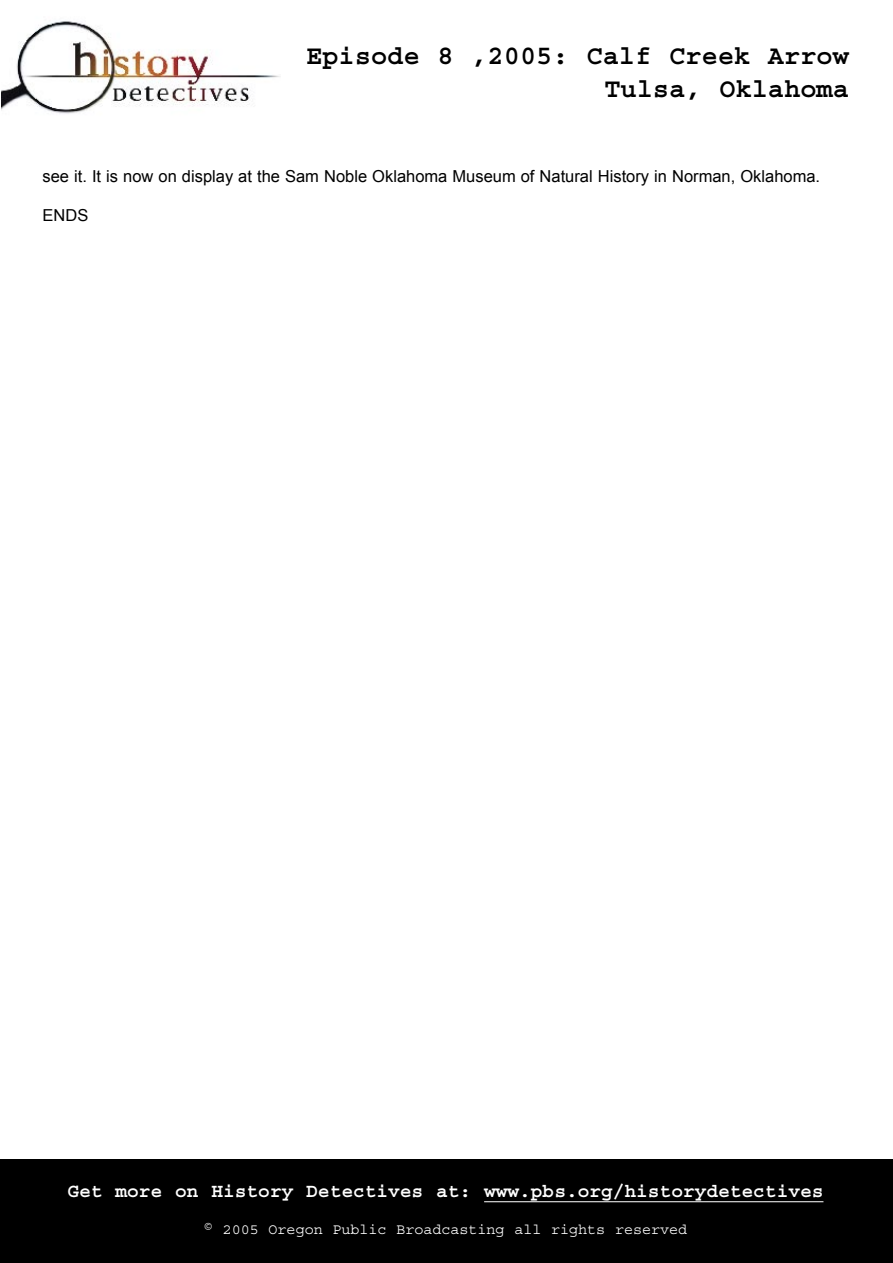
<style>
.page{position:relative;width:893px;height:1263px;background:#fff}
.page>*{position:absolute;margin:0;border:0;box-sizing:border-box;transform-origin:0 0}
.t1{font:700 27px/32.5px "Courier";color:#000;text-align:right}
.t2{font:700 19.5px "Courier";color:#fff}
.t3{font:16.5px "Arial";color:#000}
.t4{font:15px "Courier";color:#fff}
</style>
<div class="page">
<img style="left:1px;top:21px;width:279px;height:93px">
<div style="left:0;top:1159px;width:893px;height:104px;background:#000"></div>
<hr style="left:484px;top:1201px;width:339px;height:1px;background:#fff">
<h1 class="t1" style="left:306px;top:40px;width:544px">Episode 8 ,2005: Calf Creek Arrow<br>Tulsa, Oklahoma</h1>
<p class="t3" style="left:43px;top:165px;width:779px">see it. It is now on display at the Sam Noble Oklahoma Museum of Natural History in Norman, Oklahoma.</p>
<p class="t3" style="left:43px;top:205px;width:47px">ENDS</p>
<p class="t2" style="left:68px;top:1181px;width:757px">Get more on History Detectives at: www.pbs.org/historydetectives</p>
<p class="t4" style="left:204px;top:1221px;width:485px">© 2005 Oregon Public Broadcasting all rights reserved</p>
</div>
